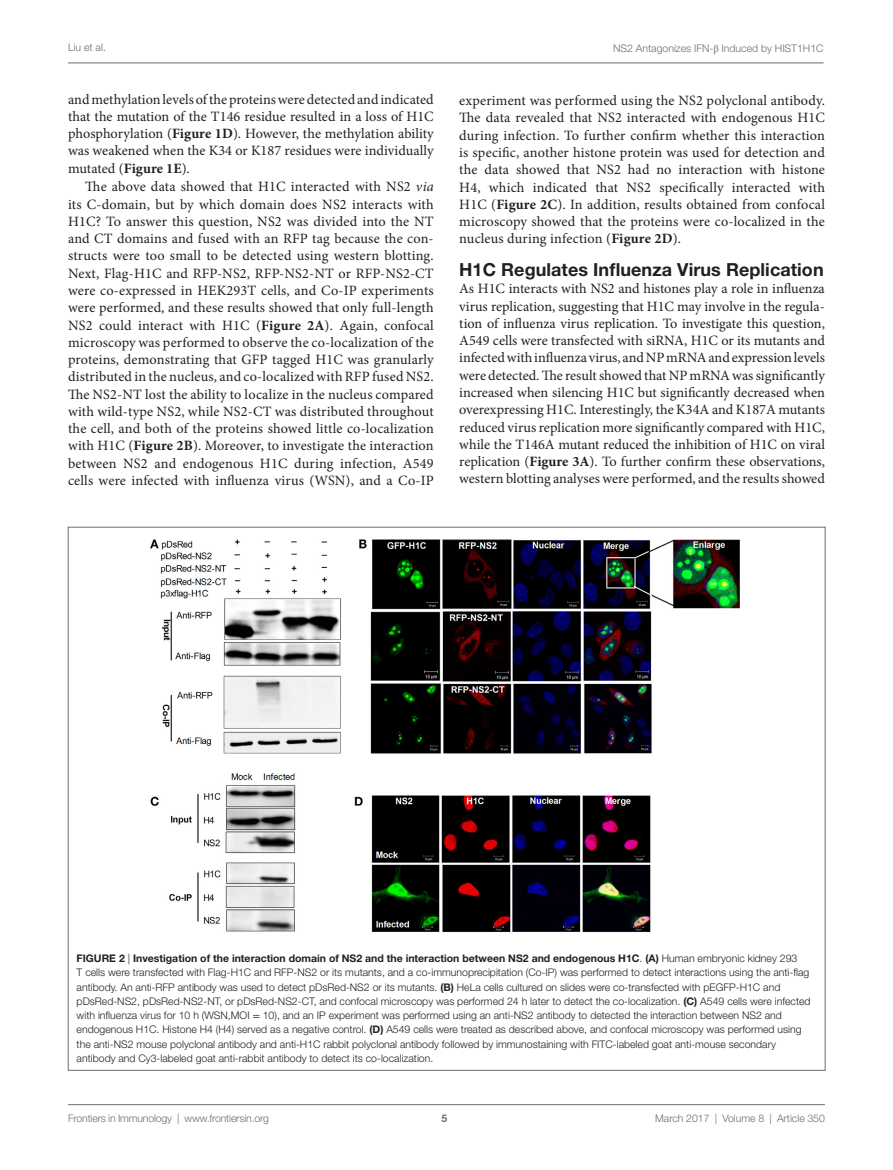
<style>
.page{position:relative;width:893px;height:1170px;background:#fff}
.page>*{position:absolute;margin:0;border:0;box-sizing:border-box;transform-origin:0 0}
.t1{font:700 18px "Helvetica Neue LT Std";letter-spacing:.005em;color:#231f20}
.t2{font:14.25px/17.2px "Minion Pro";letter-spacing:.005em;color:#231f20;text-align:justify}
.t3{font:300 10.5px/14.2px "Helvetica Neue LT Std";color:#231f20}
.t4{font:300 10.5px "Helvetica Neue LT Std";color:#6c6d70}
.t5{font:700 10.5px "Helvetica Neue LT Std";color:#6c6d70}
.s1{font-family:"STIX General";font-weight:400}
.s2{font-weight:700}
.s3{font-style:italic}
</style>
<div class="page">
<img style="left:150px;top:539px;width:590px;height:393px">
<hr style="left:68px;top:1104px;width:757px;height:1px;background:#6c6d70">
<hr style="left:68px;top:63px;width:755px;height:1px;background:#6c6d70">
<p class="t4" style="left:68px;top:41px;width:39px">Liu et al.</p>
<p class="t4" style="left:613px;top:42px;width:212px">NS2 Antagonizes IFN-<span class="s1">β</span> Induced by HIST1H1C</p>
<p class="t2" style="left:68px;top:90px;width:367px">and methylation levels of the proteins were detected and indicated that the mutation of the T146 residue resulted in a loss of H1C phosphorylation (<span class="s2">Figure 1D</span>). However, the methylation ability was weakened when the K34 or K187 residues were individually mutated (<span class="s2">Figure 1E</span>).</p>
<p class="t2" style="left:68px;top:178px;width:367px;text-indent:17px">The above data showed that H1C interacted with NS2 <span class="s3">via </span>its C-domain, but by which domain does NS2 interacts with H1C? To answer this question, NS2 was divided into the NT and CT domains and fused with an RFP tag because the con&shy;structs were too small to be detected using western blotting.<br>Next, Flag-H1C and RFP-NS2, RFP-NS2-NT or RFP-NS2-CT were co-expressed in HEK293T cells, and Co-IP experiments were performed, and these results showed that only full-length NS2 could interact with H1C (<span class="s2">Figure 2A</span>). Again, confocal microscopy was performed to observe the co-localization of the proteins, demonstrating that GFP tagged H1C was granularly distributed in the nucleus, and co-localized with RFP fused NS2.<br>The NS2-NT lost the ability to localize in the nucleus compared with wild-type NS2, while NS2-CT was distributed throughout the cell, and both of the proteins showed little co-localization with H1C (<span class="s2">Figure 2B</span>). Moreover, to investigate the interaction between NS2 and endogenous H1C during infection, A549 cells were infected with influenza virus (WSN), and a Co-IP</p>
<p class="t2" style="left:459px;top:92px;width:367px">experiment was performed using the NS2 polyclonal antibody.<br>The data revealed that NS2 interacted with endogenous H1C during infection. To further confirm whether this interaction is specific, another histone protein was used for detection and the data showed that NS2 had no interaction with histone H4, which indicated that NS2 specifically interacted with H1C (<span class="s2">Figure 2C</span>). In addition, results obtained from confocal microscopy showed that the proteins were co-localized in the nucleus during infection (<span class="s2">Figure 2D</span>).</p>
<p class="t1" style="left:459px;top:258px;width:366px">H1C Regulates Influenza Virus Replication</p>
<p class="t2" style="left:459px;top:280px;width:367px">As H1C interacts with NS2 and histones play a role in influenza virus replication, suggesting that H1C may involve in the regula&shy;tion of influenza virus replication. To investigate this question, A549 cells were transfected with siRNA, H1C or its mutants and infected with influenza virus, and NP mRNA and expression levels were detected. The result showed that NP mRNA was significantly increased when silencing H1C but significantly decreased when overexpressing H1C. Interestingly, the K34A and K187A mutants reduced virus replication more significantly compared with H1C, while the T146A mutant reduced the inhibition of H1C on viral replication (<span class="s2">Figure 3A</span>). To further confirm these observations, western blotting analyses were performed, and the results showed</p>
<p class="t3" style="left:77px;top:950px;width:735px"><span class="s2">FIG URE 2</span> | <span class="s2">Investigation of the interaction domain of NS2 and the interaction between NS2 and endogenous H1C</span>. <span class="s2">(A)</span> Human embryonic kidney 293<br>T cells were transfected with Flag-H1C and RFP-NS2 or its mutants, and a co-immunoprecipitation (Co-IP) was performed to detect interactions using the anti-flag antibody. An anti-RFP antibody was used to detect pDsRed-NS2 or its mutants. <span class="s2">(B)</span> HeLa cells cultured on slides were co-transfected with pEGFP-H1C and pDsRed-NS2, pDsRed-NS2-NT, or pDsRed-NS2-CT, and confocal microscopy was performed 24 h later to detect the co-localization. <span class="s2">(C)</span> A549 cells were infected with influenza virus for 10 h (WSN,MOI <span class="s1">=</span> 10), and an IP experiment was performed using an anti-NS2 antibody to detected the interaction between NS2 and endogenous H1C. Histone H4 (H4) served as a negative control. <span class="s2">(D)</span> A549 cells were treated as described above, and confocal microscopy was performed using the anti-NS2 mouse polyclonal antibody and anti-H1C rabbit polyclonal antibody followed by immunostaining with FITC-labeled goat anti-mouse secondary antibody and Cy3-labeled goat anti-rabbit antibody to detect its co-localization.</p>
<p class="t4" style="left:68px;top:1111px;width:203px">Frontiers in Immunology | www.frontiersin.org</p>
<p class="t4" style="left:655px;top:1111px;width:171px">March 2017 | Volume 8 | Article 350</p>
<p class="t5" style="left:441px;top:1111px;width:7px">5</p>
</div>
